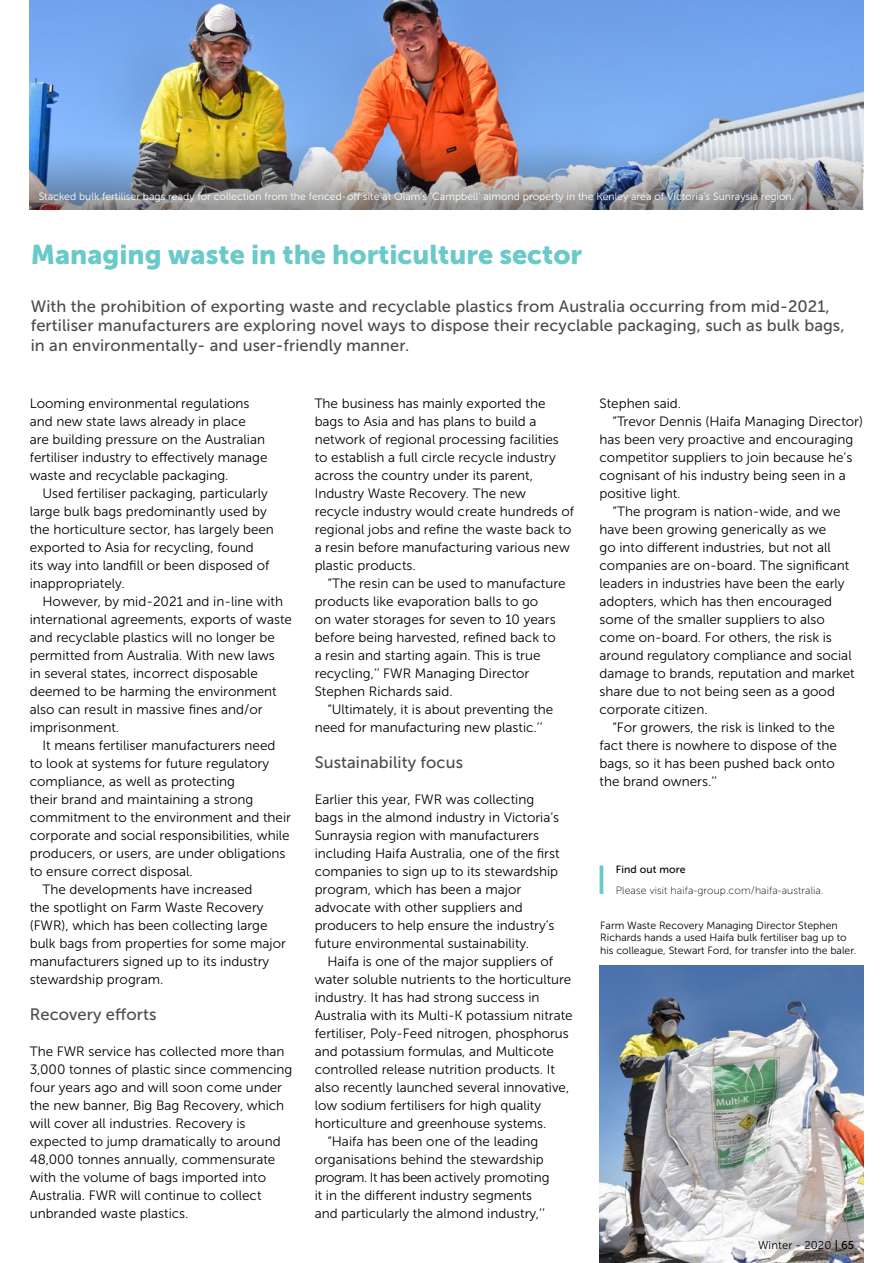
<style>
.page{position:relative;width:893px;height:1263px;background:#fff}
.page>*{position:absolute;margin:0;border:0;box-sizing:border-box;transform-origin:0 0}
.Heading{font:27px "Museo Sans 900";color:#6ac9c9}
.Sub_Heading{font:16.5px/19.5px "Museo Sans 500";letter-spacing:.005em;color:#4d4d4f}
.Body{font:13.5px/18px "Museo Sans 300";color:#000}
.First_Paragraph{font:13.5px/18px "Museo Sans 300";color:#000}
.t1{font:11.25px "Museo Sans 300";letter-spacing:.01em;color:#000}
.Image_Caption{font:10.5px "Museo Sans 300";color:#fff}
.Image_Caption-2{font:10.5px/12.6px "Museo Sans 300";color:#000}
.Info{font:10.5px "Museo Sans 100";letter-spacing:.01em;color:#000}
.Info_Heading{font:10.5px "Museo Sans 500";letter-spacing:.01em;color:#000}
.s1{font-family:"Museo Sans 500"}
</style>
<div class="page">
<img style="left:600px;top:966px;width:263px;height:297px">
<img style="left:30px;top:0;width:833px;height:138px">
<img style="left:30px;top:138px;width:833px;height:71px">
<hr style="left:600px;top:865px;width:3px;height:29px;background:#6ac9c9">
<p class="Image_Caption" style="left:39px;top:190px;width:757px">Stacked bulk fertiliser bags ready for collection from the fenced-off site at Olam’s ‘Campbell’ almond property in the Kenley area of Victoria’s Sunraysia region.</p>
<p class="Heading" style="left:31px;top:239px;width:553px">Managing waste in the horticulture sector</p>
<p class="Sub_Heading" style="left:31px;top:296px;width:815px">With the prohibition of exporting waste and recyclable plastics from Australia occurring from mid-2021, fertiliser manufacturers are exploring novel ways to dispose their recyclable packaging, such as bulk bags, in an environmentally- and user-friendly manner.</p>
<p class="First_Paragraph" style="left:30px;top:394px;width:239px">Looming environmental regulations and new state laws already in place are building pressure on the Australian fertiliser industry to effectively manage waste and recyclable packaging.</p>
<p class="Body" style="left:30px;top:484px;width:246px;text-indent:13px">Used fertiliser packaging, particularly large bulk bags predominantly used by the horticulture sector, has largely been exported to Asia for recycling, found<br>its way into landfill or been disposed of inappropriately.</p>
<p class="Body" style="left:30px;top:592px;width:264px;text-indent:13px">However, by mid-2021 and in-line with international agreements, exports of waste and recyclable plastics will no longer be permitted from Australia. With new laws<br>in several states, incorrect disposable deemed to be harming the environment also can result in massive fines and/or imprisonment.</p>
<p class="Body" style="left:30px;top:736px;width:263px;text-indent:13px">It means fertiliser manufacturers need to look at systems for future regulatory compliance, as well as protecting<br>their brand and maintaining a strong commitment to the environment and their corporate and social responsibilities, while producers, or users, are under obligations to ensure correct disposal.</p>
<p class="Body" style="left:30px;top:880px;width:258px;text-indent:13px">The developments have increased<br>the spotlight on Farm Waste Recovery (FWR), which has been collecting large bulk bags from properties for some major manufacturers signed up to its industry stewardship program.</p>
<p class="Sub_Heading" style="left:30px;top:1005px;width:128px">Recovery efforts</p>
<p class="First_Paragraph" style="left:30px;top:1042px;width:264px">The FWR service has collected more than 3,000 tonnes of plastic since commencing four years ago and will soon come under the new banner, Big Bag Recovery, which will cover all industries. Recovery is expected to jump dramatically to around 48,000 tonnes annually, commensurate with the volume of bags imported into Australia. FWR will continue to collect unbranded waste plastics.</p>
<p class="Body" style="left:315px;top:394px;width:261px">The business has mainly exported the bags to Asia and has plans to build a network of regional processing facilities to establish a full circle recycle industry across the country under its parent, Industry Waste Recovery. The new<br>recycle industry would create hundreds of regional jobs and refine the waste back to a resin before manufacturing various new plastic products.</p>
<p class="Body" style="left:315px;top:574px;width:252px;text-indent:13px">“The resin can be used to manufacture products like evaporation balls to go<br>on water storages for seven to 10 years before being harvested, refined back to a resin and starting again. This is true recycling,’’ FWR Managing Director Stephen Richards said.</p>
<p class="Body" style="left:315px;top:700px;width:240px;text-indent:13px">“Ultimately, it is about preventing the need for manufacturing new plastic.’’</p>
<p class="Sub_Heading" style="left:315px;top:753px;width:150px">Sustainability focus</p>
<p class="First_Paragraph" style="left:315px;top:790px;width:246px">Earlier this year, FWR was collecting bags in the almond industry in Victoria’s Sunraysia region with manufacturers including Haifa Australia, one of the first companies to sign up to its stewardship program, which has been a major advocate with other suppliers and producers to help ensure the industry’s future environmental sustainability.</p>
<p class="Body" style="left:315px;top:952px;width:259px;text-indent:13px">Haifa is one of the major suppliers of water soluble nutrients to the horticulture industry. It has had strong success in Australia with its Multi-K potassium nitrate fertiliser, Poly-Feed nitrogen, phosphorus and potassium formulas, and Multicote controlled release nutrition products. It also recently launched several innovative, low sodium fertilisers for high quality horticulture and greenhouse systems.</p>
<p class="Body" style="left:315px;top:1132px;width:236px;text-indent:13px">“Haifa has been one of the leading organisations behind the stewardship program. It has been actively promoting it in the different industry segments and particularly the almond industry,’’</p>
<p class="Body" style="left:600px;top:394px;width:83px">Stephen said.</p>
<p class="Body" style="left:600px;top:412px;width:265px;text-indent:13px">“Trevor Dennis (Haifa Managing Director) has been very proactive and encouraging competitor suppliers to join because he’s cognisant of his industry being seen in a positive light.</p>
<p class="Body" style="left:600px;top:502px;width:257px;text-indent:13px">“The program is nation-wide, and we have been growing generically as we<br>go into different industries, but not all companies are on-board. The significant leaders in industries have been the early adopters, which has then encouraged some of the smaller suppliers to also come on-board. For others, the risk is around regulatory compliance and social damage to brands, reputation and market share due to not being seen as a good corporate citizen.</p>
<p class="Body" style="left:600px;top:718px;width:239px;text-indent:13px">“For growers, the risk is linked to the fact there is nowhere to dispose of the bags, so it has been pushed back onto the brand owners.’’</p>
<p class="Info_Heading" style="left:616px;top:864px;width:71px">Find out more</p>
<p class="Info" style="left:616px;top:884px;width:209px">Please visit haifa-group.com/haifa-australia.</p>
<p class="Image_Caption-2" style="left:600px;top:919px;width:258px">Farm Waste Recovery Managing Director Stephen<br>Richards hands a used Haifa bulk fertiliser bag up to his colleague, Stewart Ford, for transfer into the baler.</p>
<p class="t1" style="left:758px;top:1239px;width:98px">Winter - 2020 <span class="s1">| 65</span></p>
</div>
